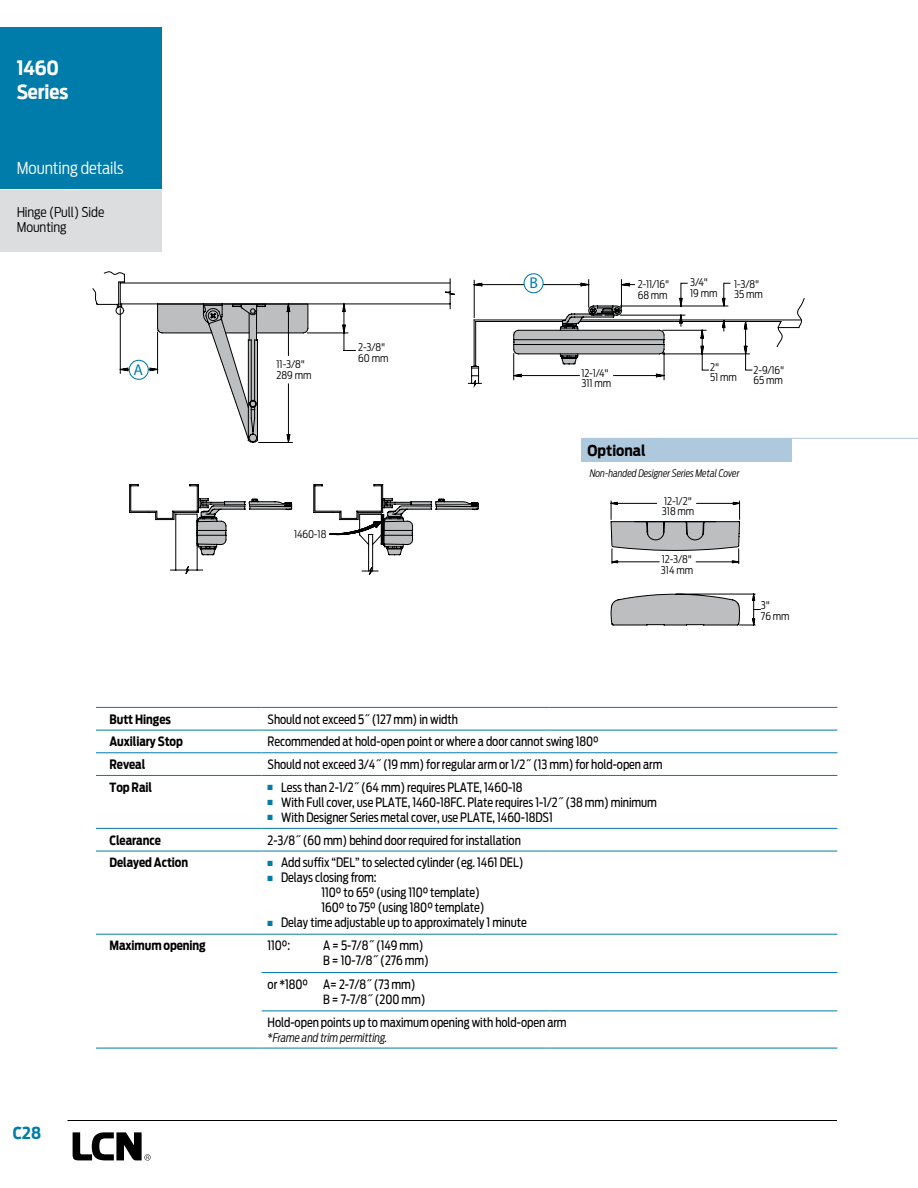
<style>
.page{position:relative;width:918px;height:1188px;background:#fff}
.page>*{position:absolute;margin:0;border:0;box-sizing:border-box;transform-origin:0 0}
.t1{font:700 19.5px/24px "Antenna Cond";letter-spacing:-.005em;color:#fff}
.t2{font:300 16.5px "Antenna Cond";letter-spacing:-.005em;color:#fff}
.t3{font:700 16.5px "Antenna Cond";color:#007cab}
.t4{font:15.75px "Myriad Pro";color:#007cab}
.t5{font:700 15px "Antenna Cond";color:#000}
.t6{font:300 13.5px/15px "Antenna Cond";letter-spacing:-.005em;color:#000}
.t7{font:12.75px/15px "Antenna Cond";letter-spacing:-.005em;color:#000;scale:.94 1}
.t8{font:700 12.75px "Antenna Cond";letter-spacing:-.005em;color:#000;scale:.94 1}
.t9{font:italic 300 12px "Antenna Cond";letter-spacing:-.005em;color:#000;scale:.94 1}
.t10{font:300 10.5px/10.5px "Antenna Cond";color:#000}
.t11{font:italic 300 10.35px "Antenna Cond";letter-spacing:-.005em;color:#000;scale:.94 1}
.s1{color:#007cab}
</style>
<div class="page">
<svg style="left:73px;top:1132px;width:78px;height:29px"></svg>
<hr style="left:68px;top:1120px;width:769px;height:1px;background:#000">
<div style="left:0;top:27px;width:162px;height:161px;background:#007cab"></div>
<div style="left:0;top:191px;width:162px;height:61px;background:#dcddde"></div>
<hr style="left:96px;top:730px;width:166px;height:1px;background:#007cab">
<hr style="left:262px;top:730px;width:288px;height:1px;background:#007cab">
<hr style="left:550px;top:730px;width:287px;height:1px;background:#007cab">
<hr style="left:96px;top:752px;width:166px;height:1px;background:#007cab">
<hr style="left:262px;top:752px;width:288px;height:1px;background:#007cab">
<hr style="left:550px;top:752px;width:287px;height:1px;background:#007cab">
<hr style="left:96px;top:775px;width:166px;height:1px;background:#007cab">
<hr style="left:262px;top:775px;width:288px;height:1px;background:#007cab">
<hr style="left:550px;top:775px;width:287px;height:1px;background:#007cab">
<hr style="left:96px;top:828px;width:166px;height:1px;background:#007cab">
<hr style="left:262px;top:828px;width:288px;height:1px;background:#007cab">
<hr style="left:550px;top:828px;width:287px;height:1px;background:#007cab">
<hr style="left:96px;top:851px;width:166px;height:1px;background:#007cab">
<hr style="left:262px;top:851px;width:288px;height:1px;background:#007cab">
<hr style="left:550px;top:851px;width:287px;height:1px;background:#007cab">
<hr style="left:96px;top:934px;width:166px;height:1px;background:#007cab">
<hr style="left:262px;top:934px;width:288px;height:1px;background:#007cab">
<hr style="left:550px;top:934px;width:287px;height:1px;background:#007cab">
<hr style="left:96px;top:707px;width:166px;height:1px;background:#007cab">
<hr style="left:262px;top:707px;width:288px;height:1px;background:#007cab">
<hr style="left:550px;top:707px;width:287px;height:1px;background:#007cab">
<hr style="left:262px;top:972px;width:288px;height:1px;background:#007cab">
<hr style="left:550px;top:972px;width:287px;height:1px;background:#007cab">
<hr style="left:262px;top:1011px;width:288px;height:1px;background:#007cab">
<hr style="left:550px;top:1011px;width:287px;height:1px;background:#007cab">
<hr style="left:96px;top:1048px;width:166px;height:1px;background:#007cab">
<hr style="left:262px;top:1048px;width:288px;height:1px;background:#007cab">
<hr style="left:550px;top:1048px;width:287px;height:1px;background:#007cab">
<svg style="left:93px;top:271px;width:438px;height:275px"></svg>
<svg style="left:232px;top:298px;width:573px;height:237px"></svg>
<svg style="left:120px;top:279px;width:633px;height:232px"></svg>
<svg style="left:129px;top:361px;width:19px;height:18px"></svg>
<div style="left:129px;top:360px;width:19px;height:19px;background:#fff;border-radius:50%"></div>
<div style="left:129px;top:360px;width:20px;height:20px;border:1px solid #007cab;border-radius:50%"></div>
<svg style="left:524px;top:274px;width:19px;height:19px"></svg>
<div style="left:524px;top:274px;width:19px;height:19px;background:#fff;border-radius:50%"></div>
<div style="left:524px;top:273px;width:20px;height:20px;border:1px solid #007cab;border-radius:50%"></div>
<svg style="left:609px;top:501px;width:152px;height:124px"></svg>
<hr style="left:582px;top:438px;width:336px;height:1px;background:#aec9de">
<div style="left:582px;top:438px;width:210px;height:24px;background:#aec9de"></div>
<h1 class="t1" style="left:17px;top:56px;width:53px">1460<br>Series</h1>
<p class="t2" style="left:17px;top:159px;width:108px">Mounting details</p>
<p class="t6" style="left:17px;top:204px;width:89px">Hinge (Pull) Side<br>Mounting</p>
<p class="t4" style="left:134px;top:360px;width:11px">A</p>
<p class="t10" style="left:277px;top:359px;width:36px">11-3/8"<br>289 mm</p>
<p class="t10" style="left:358px;top:342px;width:32px">2-3/8"<br>60 mm</p>
<p class="t10" style="left:294px;top:529px;width:34px">1460-18</p>
<p class="t4" style="left:529px;top:273px;width:10px">B</p>
<p class="t10" style="left:734px;top:279px;width:30px">1-3/8"<br>35 mm</p>
<p class="t10" style="left:690px;top:277px;width:29px">3/4"<br>19 mm</p>
<p class="t10" style="left:638px;top:279px;width:33px">2-11/16"<br>68 mm</p>
<p class="t10" style="left:581px;top:368px;width:31px">12-1/4"<br>311 mm</p>
<p class="t10" style="left:710px;top:362px;width:28px">2"<br>51 mm</p>
<p class="t10" style="left:754px;top:364px;width:32px">2-9/16"<br>65 mm</p>
<p class="t5" style="left:588px;top:442px;width:59px">Optional</p>
<p class="t11" style="left:590px;top:467px;width:161px">Non-handed Designer Series Metal Cover</p>
<p class="t10" style="left:662px;top:496px;width:34px">12-1/2"<br>318 mm</p>
<p class="t10" style="left:661px;top:554px;width:34px">12-3/8"<br>314 mm</p>
<p class="t10" style="left:761px;top:600px;width:30px">3"<br>76 mm</p>
<p class="t3" style="left:13px;top:1123px;width:30px">C28</p>
<p class="t8" style="left:110px;top:711px;width:67px">Butt Hinges</p>
<p class="t7" style="left:268px;top:711px;width:204px">Should not exceed 5˝ (127 mm) in width</p>
<p class="t8" style="left:110px;top:734px;width:80px">Auxiliary Stop</p>
<p class="t7" style="left:268px;top:734px;width:354px">Recommended at hold-open point or where a door cannot swing 180°</p>
<p class="t8" style="left:110px;top:757px;width:40px">Reveal</p>
<p class="t7" style="left:268px;top:757px;width:422px">Should not exceed 3/4˝ (19 mm) for regular arm or 1/2˝ (13 mm) for hold-open arm</p>
<p class="t8" style="left:110px;top:779px;width:47px">Top Rail</p>
<p class="t7" style="left:268px;top:780px;width:273px"><span class="s1">■</span> Less than 2-1/2˝ (64 mm) requires PLATE, 1460-18</p>
<p class="t7" style="left:268px;top:795px;width:416px"><span class="s1">■</span> With Full cover, use PLATE, 1460-18FC. Plate requires 1-1/2˝ (38 mm) minimum</p>
<p class="t7" style="left:268px;top:810px;width:305px"><span class="s1">■</span> With Designer Series metal cover, use PLATE, 1460-18DS1</p>
<p class="t8" style="left:110px;top:832px;width:56px">Clearance</p>
<p class="t7" style="left:268px;top:832px;width:271px">2-3/8˝ (60 mm) behind door required for installation</p>
<p class="t8" style="left:110px;top:855px;width:85px">Delayed Action</p>
<p class="t7" style="left:268px;top:855px;width:274px"><span class="s1">■</span> Add suffix “DEL” to selected cylinder (eg. 1461 DEL)</p>
<p class="t7" style="left:322px;top:870px;width:175px;text-indent:-54px"><span class="s1">■</span> Delays closing from:<br>110° to 65° (using 110° template)<br>160° to 75° (using 180° template)</p>
<p class="t7" style="left:268px;top:915px;width:277px"><span class="s1">■</span> Delay time adjustable up to approximately 1 minute</p>
<p class="t8" style="left:110px;top:938px;width:104px">Maximum opening</p>
<p class="t7" style="left:268px;top:938px;width:25px">110°:</p>
<p class="t7" style="left:323px;top:938px;width:114px">A = 5-7/8˝ (149 mm)<br>B = 10-7/8˝ (276 mm)</p>
<p class="t7" style="left:323px;top:977px;width:110px;text-indent:-56px">or *180° A= 2-7/8˝ (73 mm)<br>B = 7-7/8˝ (200 mm)</p>
<p class="t7" style="left:268px;top:1015px;width:320px">Hold-open points up to maximum opening with hold-open arm</p>
<p class="t9" style="left:268px;top:1031px;width:129px">*Frame and trim permitting.</p>
</div>
